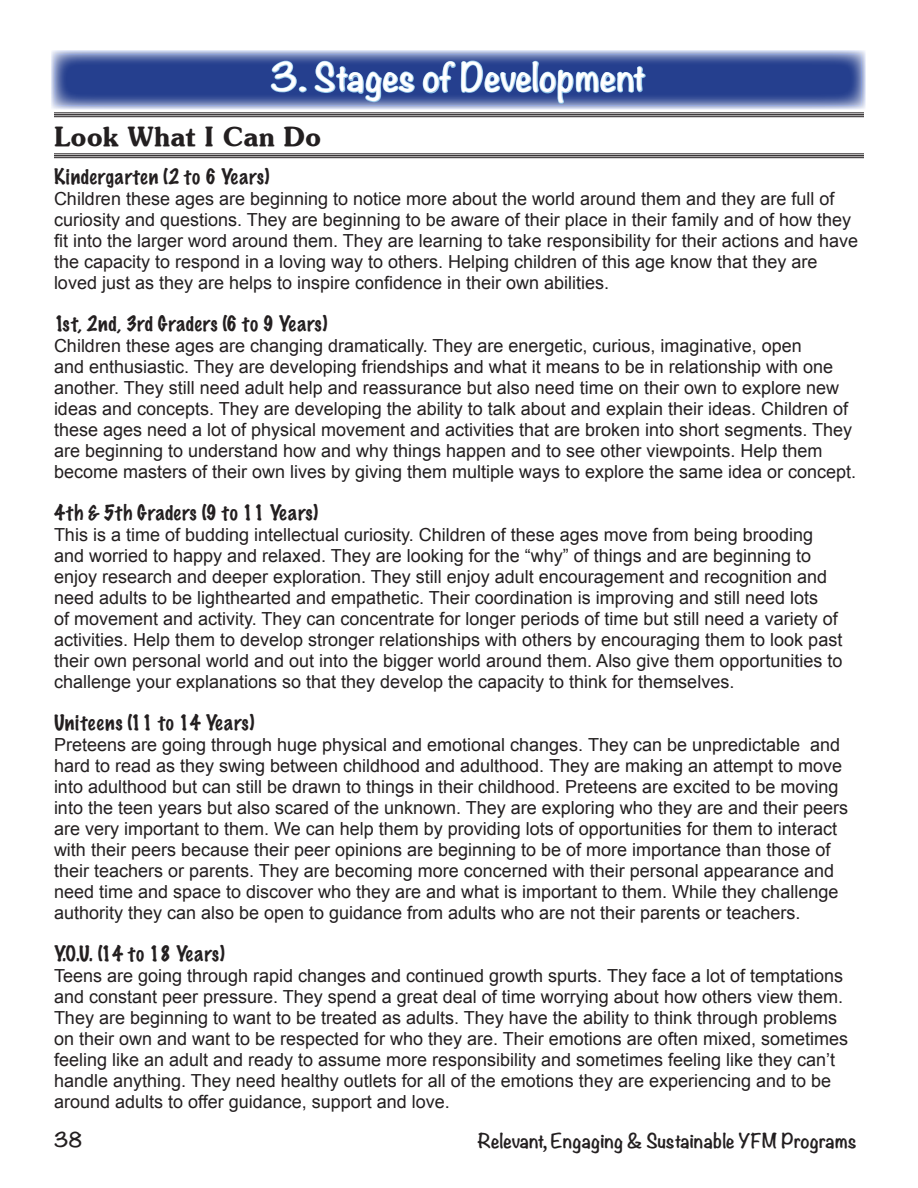
<style>
.page{position:relative;width:918px;height:1188px;background:#fff}
.page>*{position:absolute;margin:0;border:0;box-sizing:border-box;transform-origin:0 0}
.Title_-_Heading{font:700 34.5px "Noteworthy";color:#fff}
.Sm_Sub_Headings{font:600 27px "Novelty";color:#231f20}
.Basic_Bold_14{font:100 19.5px "Marker Felt";letter-spacing:.035em;color:#231f20}
.Basic_Bold_14-2{font:100 19.5px "Marker Felt";color:#231f20}
.Paragraph_Style_Left{font:18px/21px "Arial";color:#231f20}
.t1{font:700 18px "Noteworthy";color:#231f20}
</style>
<div class="page">
<hr style="left:54px;top:113px;width:810px;height:1px;background:#231f20">
<hr style="left:54px;top:114px;width:810px;height:1px;background:#231f20">
<hr style="left:54px;top:116px;width:810px;height:1px;background:#231f20">
<hr style="left:54px;top:154px;width:810px;height:1px;background:#231f20">
<hr style="left:54px;top:155px;width:810px;height:1px;background:#231f20">
<hr style="left:54px;top:157px;width:810px;height:1px;background:#231f20">
<svg style="left:54px;top:53px;width:810px;height:60px;background:#5c6faa"></svg>
<svg style="left:54px;top:113px;width:274px;height:46px"></svg>
<svg style="left:270px;top:60px;width:146px;height:43px;background:#405ea2"></svg>
<svg style="left:422px;top:51px;width:224px;height:54px;background:#4d69a9"></svg>
<p class="Title_-_Heading" style="left:270px;top:47px;width:377px">3. Stages of Development</p>
<p class="Sm_Sub_Headings" style="left:54px;top:120px;width:269px">Look What I Can Do</p>
<p class="Basic_Bold_14" style="left:54px;top:161px;width:217px">Kindergarten (2 to 6 Years)</p>
<p class="Paragraph_Style_Left" style="left:54px;top:188px;width:806px">Children these ages are beginning to notice more about the world around them and they are full of curiosity and questions. They are beginning to be aware of their place in their family and of how they fit into the larger word around them. They are learning to take responsibility for their actions and have the capacity to respond in a loving way to others. Helping children of this age know that they are loved just as they are helps to inspire confidence in their own abilities.</p>
<p class="Basic_Bold_14" style="left:54px;top:308px;width:275px">1st, 2nd, 3rd Graders (6 to 9 Years)</p>
<p class="Paragraph_Style_Left" style="left:54px;top:335px;width:804px">Children these ages are changing dramatically. They are energetic, curious, imaginative, open<br>and enthusiastic. They are developing friendships and what it means to be in relationship with one another. They still need adult help and reassurance but also need time on their own to explore new ideas and concepts. They are developing the ability to talk about and explain their ideas. Children of these ages need a lot of physical movement and activities that are broken into short segments. They are beginning to understand how and why things happen and to see other viewpoints. Help them become masters of their own lives by giving them multiple ways to explore the same idea or concept.</p>
<p class="Basic_Bold_14" style="left:54px;top:497px;width:266px">4th &amp; 5th Graders (9 to 11 Years)</p>
<p class="Paragraph_Style_Left" style="left:54px;top:524px;width:790px">This is a time of budding intellectual curiosity. Children of these ages move from being brooding and worried to happy and relaxed. They are looking for the “why” of things and are beginning to enjoy research and deeper exploration. They still enjoy adult encouragement and recognition and need adults to be lighthearted and empathetic. Their coordination is improving and still need lots<br>of movement and activity. They can concentrate for longer periods of time but still need a variety of activities. Help them to develop stronger relationships with others by encouraging them to look past their own personal world and out into the bigger world around them. Also give them opportunities to challenge your explanations so that they develop the capacity to think for themselves.</p>
<p class="Basic_Bold_14" style="left:54px;top:707px;width:202px">Uniteens (11 to 14 Years)</p>
<p class="Paragraph_Style_Left" style="left:54px;top:734px;width:796px">Preteens are going through huge physical and emotional changes. They can be unpredictable and hard to read as they swing between childhood and adulthood. They are making an attempt to move into adulthood but can still be drawn to things in their childhood. Preteens are excited to be moving into the teen years but also scared of the unknown. They are exploring who they are and their peers are very important to them. We can help them by providing lots of opportunities for them to interact with their peers because their peer opinions are beginning to be of more importance than those of their teachers or parents. They are becoming more concerned with their personal appearance and need time and space to discover who they are and what is important to them. While they challenge authority they can also be open to guidance from adults who are not their parents or teachers.</p>
<p class="Basic_Bold_14-2" style="left:54px;top:938px;width:172px">Y.O.U. (14 to 18 Years)</p>
<p class="Paragraph_Style_Left" style="left:54px;top:965px;width:796px">Teens are going through rapid changes and continued growth spurts. They face a lot of temptations and constant peer pressure. They spend a great deal of time worrying about how others view them.<br>They are beginning to want to be treated as adults. They have the ability to think through problems on their own and want to be respected for who they are. Their emotions are often mixed, sometimes feeling like an adult and ready to assume more responsibility and sometimes feeling like they can’t handle anything. They need healthy outlets for all of the emotions they are experiencing and to be around adults to offer guidance, support and love.</p>
<p class="t1" style="left:54px;top:1124px;width:30px">38</p>
<p class="t1" style="left:477px;top:1124px;width:381px">Relevant, Engaging &amp; Sustainable YFM Programs</p>
</div>
